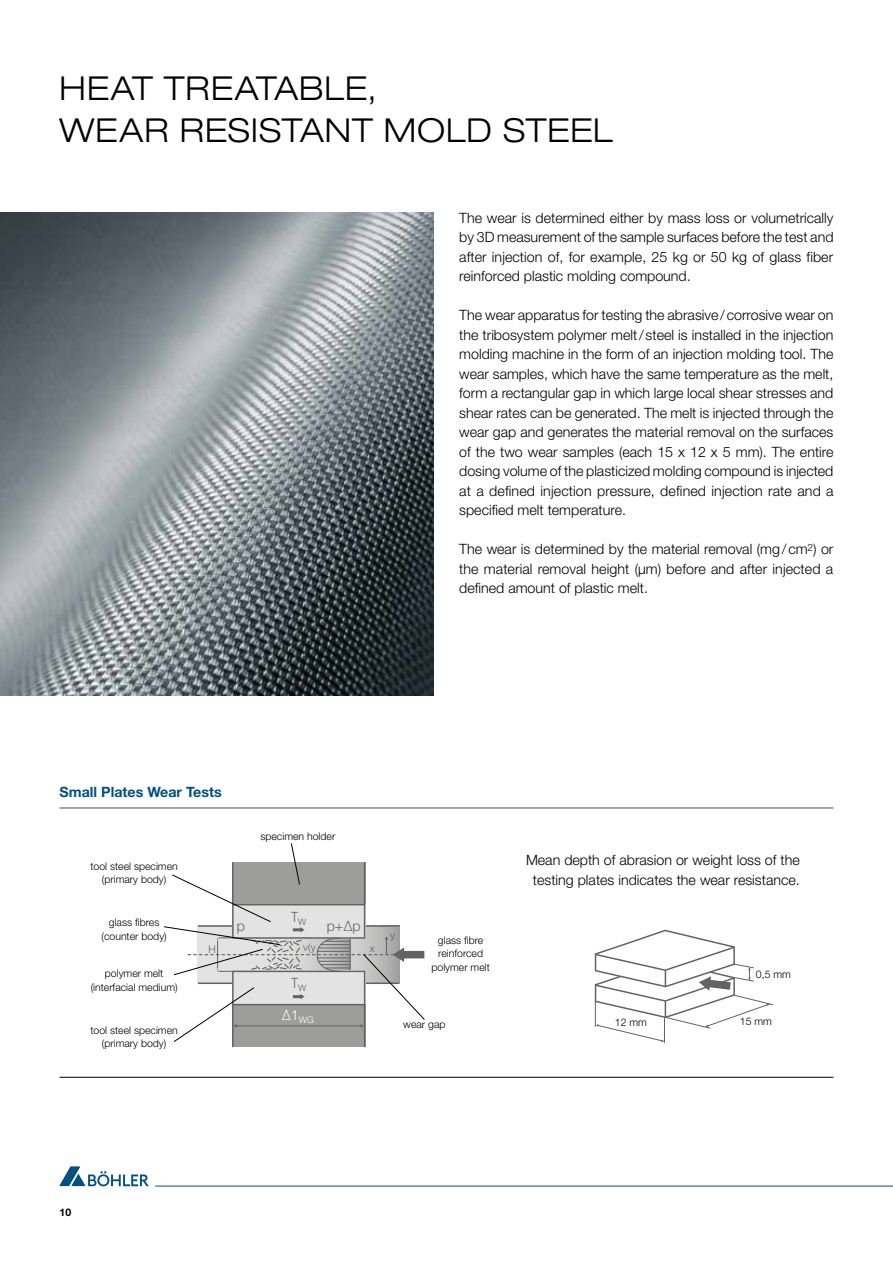
<style>
.page{position:relative;width:893px;height:1263px;background:#fff}
.page>*{position:absolute;margin:0;border:0;box-sizing:border-box;transform-origin:0 0}
.t1{font:300 expanded 33px/42px "Helvetica Neue LT Std";letter-spacing:.025em;color:#000}
.t2{font:300 14.25px/19.5px "Helvetica Neue LT Std";color:#000;text-align:justify}
.t3{font:700 14.25px "Helvetica Neue LT Std";color:#005081}
.t4{font:300 14.25px "Helvetica Neue LT Std";color:#646363}
.t5{font:300 14.25px "Helvetica Neue LT Std";color:#fff}
.t6{font:300 14.25px "voestalpine";color:#646363}
.t7{font:300 10.5px/13.5px "Helvetica Neue LT Std";color:#000;text-align:center}
.t8{font:300 10.5px "Helvetica Neue LT Std";color:#646363}
.t9{font:700 10.5px "Helvetica Neue LT Std";color:#000}
</style>
<div class="page">
<svg style="left:60px;top:1166px;width:89px;height:20px"></svg>
<hr style="left:155px;top:1186px;width:738px;height:1px;background:#005081">
<hr style="left:60px;top:807px;width:773px;height:2px;background:#878787">
<hr style="left:60px;top:1077px;width:773px;height:1px;background:#000">
<img style="left:0;top:213px;width:434px;height:482px">
<div style="left:232px;top:1005px;width:133px;height:42px;background:#9d9d9c"></div>
<hr style="left:364px;top:971px;width:1px;height:76px;background:#646363">
<hr style="left:232px;top:971px;width:2px;height:76px;background:#646363">
<svg style="left:163px;top:843px;width:262px;height:199px"></svg>
<svg style="left:594px;top:929px;width:179px;height:114px"></svg>
<h1 class="t1" style="left:60px;top:67px;width:555px">HEAT TREATABLE,<br>WEAR RESISTANT MOLD STEEL</h1>
<p class="t2" style="left:459px;top:208px;width:376px">The wear is determined either by mass loss or volumetrically by 3D measurement of the sample surfaces before the test and after injection of, for example, 25 kg or 50 kg of glass fiber reinforced plastic molding compound.</p>
<p class="t2" style="left:459px;top:305px;width:376px">The wear apparatus for testing the abrasive/corrosive wear on the tribosystem polymer melt/ steel is installed in the injection molding machine in the form of an injection molding tool. The wear samples, which have the same temperature as the melt, form a rectangular gap in which large local shear stresses and shear rates can be generated. The melt is injected through the wear gap and generates the material removal on the surfaces of the two wear samples (each 15 x 12 x 5 mm). The entire dosing volume of the plasticized molding compound is injected at a defined injection pressure, defined injection rate and a specified melt temperature.</p>
<p class="t2" style="left:459px;top:539px;width:376px">The wear is determined by the material removal (mg/cm<sup>2</sup>) or the material removal height (µm) before and after injected a defined amount of plastic melt.</p>
<p class="t3" style="left:60px;top:783px;width:164px">Small Plates Wear Tests</p>
<p class="t7" style="left:90px;top:859px;width:89px">tool steel specimen (primary body)</p>
<p class="t7" style="left:102px;top:915px;width:67px">glass fibres (counter body)</p>
<p class="t7" style="left:91px;top:966px;width:88px">polymer melt (interfacial medium)</p>
<p class="t7" style="left:90px;top:1023px;width:89px">tool steel specimen (primary body)</p>
<p class="t7" style="left:260px;top:829px;width:76px">specimen holder</p>
<p class="t4" style="left:237px;top:917px;width:10px">p</p>
<p class="t6" style="left:291px;top:909px;width:17px">Т<sub>W</sub></p>
<p class="t8" style="left:208px;top:943px;width:9px">H</p>
<p class="t8" style="left:303px;top:941px;width:14px">v(y</p>
<p class="t6" style="left:291px;top:975px;width:17px">Т<sub>W</sub></p>
<p class="t5" style="left:282px;top:1006px;width:33px">Δ1<sub>WG</sub></p>
<p class="t4" style="left:327px;top:917px;width:36px">p+Δp</p>
<p class="t8" style="left:370px;top:942px;width:7px">x</p>
<p class="t2" style="left:526px;top:850px;width:275px;text-align:center">Mean depth of abrasion or weight loss of the testing plates indicates the wear resistance.</p>
<p class="t8" style="left:390px;top:929px;width:6px">y</p>
<p class="t7" style="left:431px;top:933px;width:60px">glass fibre reinforced polymer melt</p>
<p class="t7" style="left:756px;top:967px;width:37px">0,5 mm</p>
<p class="t7" style="left:403px;top:1017px;width:44px">wear gap</p>
<p class="t7" style="left:615px;top:1016px;width:34px">12 mm</p>
<p class="t7" style="left:740px;top:1014px;width:34px">15 mm</p>
<p class="t9" style="left:60px;top:1205px;width:13px">10</p>
</div>
